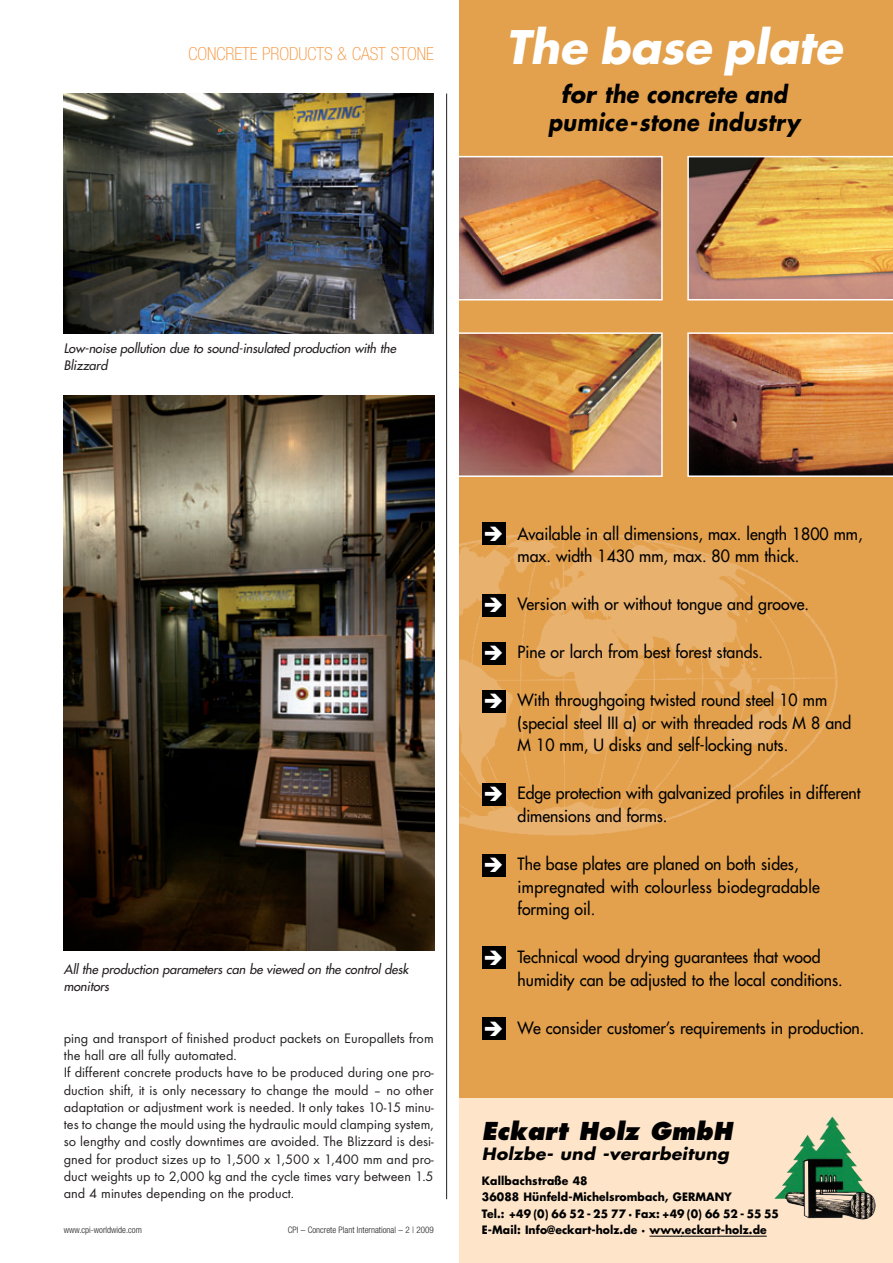
<style>
.page{position:relative;width:893px;height:1263px;background:#fff}
.page>*{position:absolute;margin:0;border:0;box-sizing:border-box;transform-origin:0 0}
.t1{font:italic 45px "Futura Bold+ODFQLE";color:#fff}
.t2{font:italic 24px "Futura Extra Bold+XHXVCX";color:#000}
.t3{font:italic 23.25px/28.2px "Futura Bold+ODFQLE";color:#000;text-align:center}
.t4{font:100 condensed 18px "Helvetica Neue";color:#f69238}
.t5{font:16.5px/22.5px "Futura+GYGANP";color:#000;scale:.96 1}
.t6{font:16.5px/22.5px "Futura+GYGANP";letter-spacing:.02em;color:#000;scale:.96 1}
.t7{font:italic 16.5px "Futura Bold+ODFQLE";color:#000;scale:1.05 1}
.t8{font:14.25px/17.2px "Futura T";color:#231f20}
.t9{font:italic 12.75px/17.2px "Futura";color:#231f20}
.t10{font:11.25px/16.5px "Futura Bold+ODFQLE";letter-spacing:.005em;color:#000;scale:.96 1}
.t11{font:300 condensed 9px "Helvetica Neue";color:#231f20}
</style>
<div class="page">
<img style="left:64px;top:94px;width:370px;height:239px">
<img style="left:64px;top:396px;width:370px;height:554px">
<hr style="left:446px;top:94px;width:1px;height:1105px;background:#231f20">
<div style="left:459px;top:0;width:434px;height:1263px;background:#e3a14d"></div>
<svg style="left:459px;top:156px;width:204px;height:144px;background:#bb8562"></svg>
<img style="left:459px;top:332px;width:204px;height:145px">
<svg style="left:687px;top:156px;width:206px;height:144px"></svg>
<img style="left:687px;top:332px;width:206px;height:145px">
<div style="left:459px;top:1098px;width:434px;height:165px;background:#fee5ca"></div>
<hr style="left:649px;top:1236px;width:33px;height:1px;background:#000">
<hr style="left:681px;top:1236px;width:36px;height:1px;background:#000">
<hr style="left:717px;top:1236px;width:50px;height:1px;background:#000">
<img style="left:841px;top:1140px;width:24px;height:51px">
<img style="left:459px;top:522px;width:379px;height:314px">
<div style="left:482px;top:523px;width:24px;height:22px;background:#000"></div>
<div style="left:482px;top:594px;width:24px;height:22px;background:#000"></div>
<div style="left:482px;top:642px;width:24px;height:22px;background:#000"></div>
<div style="left:482px;top:690px;width:24px;height:22px;background:#000"></div>
<div style="left:482px;top:783px;width:24px;height:22px;background:#000"></div>
<div style="left:482px;top:854px;width:24px;height:22px;background:#000"></div>
<div style="left:482px;top:946px;width:24px;height:23px;background:#000"></div>
<div style="left:482px;top:1017px;width:24px;height:23px;background:#000"></div>
<p class="t4" style="left:188px;top:47px;width:247px">CONCRETE PRODUCTS &amp; CAST STONE</p>
<h1 class="t1" style="left:506px;top:26px;width:345px">The base plate</h1>
<h3 class="t3" style="left:548px;top:82px;width:253px">for the concrete and pumice-stone industry</h3>
<p class="t9" style="left:64px;top:340px;width:336px">Low-noise pollution due to sound-insulated production with the<br>Blizzard</p>
<p class="t9" style="left:64px;top:961px;width:346px">All the production parameters can be viewed on the control desk monitors</p>
<p class="t8" style="left:64px;top:1031px;width:371px">ping and transport of finished product packets on Europallets from the hall are all fully automated.<br>If different concrete products have to be produced during one pro&shy;duction shift, it is only necessary to change the mould – no other adaptation or adjustment work is needed. It only takes 10-15 minu&shy;tes to change the mould using the hydraulic mould clamping system, so lengthy and costly downtimes are avoided. The Blizzard is desi&shy;gned for product sizes up to 1,500 x 1,500 x 1,400 mm and pro&shy;duct weights up to 2,000 kg and the cycle times vary between 1.5 and 4 minutes depending on the product.</p>
<p class="t11" style="left:64px;top:1226px;width:80px">www.cpi-worldwide.com</p>
<p class="t11" style="left:288px;top:1226px;width:147px">CPI – Concrete Plant International – 2 | 2009</p>
<p class="t5" style="left:518px;top:523px;width:361px">Available in all dimensions, max. length 1800 mm, max. width 1430 mm, max. 80 mm thick.</p>
<p class="t5" style="left:518px;top:593px;width:305px">Version with or without tongue and groove.</p>
<p class="t5" style="left:518px;top:641px;width:257px">Pine or larch from best forest stands.</p>
<p class="t5" style="left:518px;top:690px;width:349px">With throughgoing twisted round steel 10 mm (special steel III a) or with threaded rods M 8 and<br>M 10 mm, U disks and self-locking nuts.</p>
<p class="t5" style="left:518px;top:783px;width:359px">Edge protection with galvanized profiles in different dimensions and forms.</p>
<p class="t6" style="left:518px;top:853px;width:316px">The base plates are planed on both sides, impregnated with colourless biodegradable forming oil.</p>
<p class="t5" style="left:518px;top:946px;width:340px">Technical wood drying guarantees that wood humidity can be adjusted to the local conditions.</p>
<p class="t5" style="left:518px;top:1017px;width:363px">We consider customer’s requirements in production.</p>
<h2 class="t2" style="left:482px;top:1116px;width:257px">Eckart Holz GmbH</h2>
<p class="t7" style="left:482px;top:1146px;width:240px">Holzbe- und -verarbeitung</p>
<p class="t10" style="left:482px;top:1173px;width:311px">Kallbachstraße 48<br>36088 Hünfeld-Michelsrombach, GERMANY<br>Tel.: +49 (0) 66 52 - 25 77 · Fax: +49 (0) 66 52 - 55 55<br>E-Mail: Info@eckart-holz.de · www.eckart-holz.de</p>
</div>
